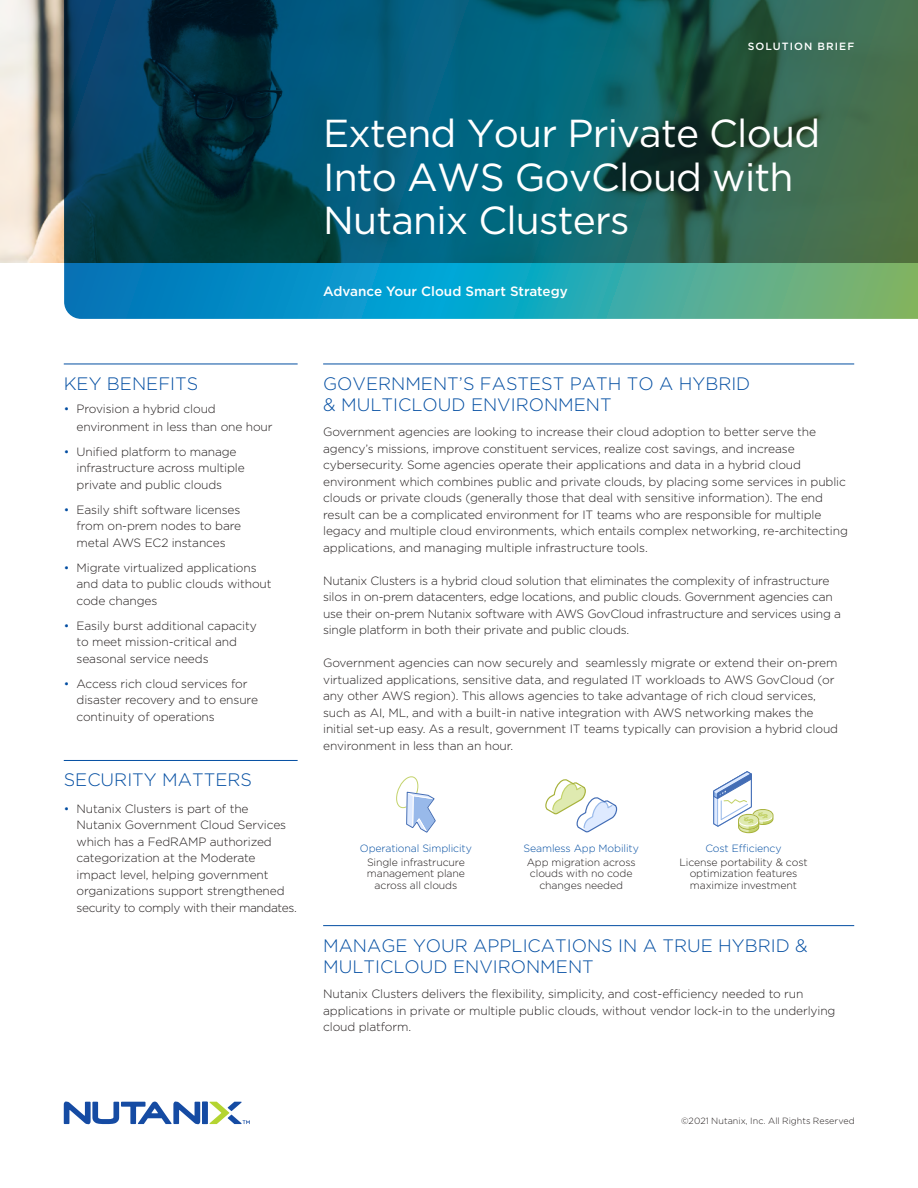
<style>
.page{position:relative;width:918px;height:1188px;background:#fff}
.page>*{position:absolute;margin:0;border:0;box-sizing:border-box;transform-origin:0 0}
.t1{font:39px/43.5px "Gotham";letter-spacing:-.02em;color:#fff}
.t2{font:300 18px/21.6px "Gotham";color:#034ea2}
.t3{font:500 13.5px "Gotham";color:#fff}
.t4{font:300 12px/16.5px "Gotham";letter-spacing:-.01em;color:#241f1f}
.t5{font:300 10.5px/11.4px "Gotham";letter-spacing:-.01em;color:#241f1f;text-align:center}
.t6{font:300 10.5px "Gotham";letter-spacing:-.01em;color:#034ea2}
.t7{font:500 10.5px "Gotham";letter-spacing:.1em;color:#fff}
.t8{font:300 9px "Gotham";letter-spacing:.005em;color:#241f1f}
.s1{color:#034ea2}
</style>
<div class="page">
<img style="left:0;top:0;width:64px;height:262px">
<svg style="left:210px;top:1102px;width:40px;height:22px"></svg>
<div style="left:202px;top:1102px;width:6px;height:22px;background:#154ba3"></div>
<svg style="left:64px;top:1102px;width:136px;height:22px"></svg>
<svg style="left:64px;top:0;width:854px;height:319px;background:#17626a"></svg>
<hr style="left:323px;top:364px;width:531px;height:1px;background:#034ea2">
<hr style="left:64px;top:364px;width:234px;height:1px;background:#034ea2">
<hr style="left:64px;top:760px;width:234px;height:1px;background:#034ea2">
<svg style="left:396px;top:776px;width:40px;height:57px"></svg>
<svg style="left:545px;top:779px;width:72px;height:54px"></svg>
<svg style="left:713px;top:771px;width:61px;height:62px"></svg>
<hr style="left:323px;top:925px;width:531px;height:1px;background:#034ea2">
<p class="t7" style="left:748px;top:39px;width:108px">SOLUTION BRIEF</p>
<h1 class="t1" style="left:323px;top:111px;width:499px">Extend Your Private Cloud<br>Into AWS GovCloud with<br>Nutanix Clusters</h1>
<p class="t3" style="left:323px;top:283px;width:246px">Advance Your Cloud Smart Strategy</p>
<h2 class="t2" style="left:64px;top:372px;width:136px">KEY BENEFITS</h2>
<p class="t4" style="left:77px;top:400px;width:198px;line-height:17.7px;text-indent:-13px"><span class="s1">•</span> Provision a hybrid cloud environment in less than one hour</p>
<p class="t4" style="left:77px;top:443px;width:170px;text-indent:-13px"><span class="s1">•</span> Unified platform to manage infrastructure across multiple private and public clouds</p>
<p class="t4" style="left:77px;top:501px;width:166px;text-align:justify;text-indent:-13px"><span class="s1">•</span> Easily shift software licenses from on-prem nodes to bare metal AWS EC2 instances</p>
<p class="t4" style="left:77px;top:559px;width:197px;text-indent:-13px"><span class="s1">•</span> Migrate virtualized applications and data to public clouds without code changes</p>
<p class="t4" style="left:77px;top:617px;width:182px;text-indent:-13px"><span class="s1">•</span> Easily burst additional capacity to meet mission-critical and seasonal service needs</p>
<p class="t4" style="left:77px;top:675px;width:183px;text-indent:-13px"><span class="s1">•</span> Access rich cloud services for disaster recovery and to ensure continuity of operations</p>
<h2 class="t2" style="left:64px;top:769px;width:190px">SECURITY MATTERS</h2>
<p class="t4" style="left:77px;top:800px;width:222px;text-indent:-13px"><span class="s1">•</span> Nutanix Clusters is part of the<br>Nutanix Government Cloud Services which has a FedRAMP authorized categorization at the Moderate impact level, helping government organizations support strengthened security to comply with their mandates.</p>
<h2 class="t2" style="left:323px;top:372px;width:429px">GOVERNMENT’S FASTEST PATH TO A HYBRID &amp; MULTICLOUD ENVIRONMENT</h2>
<p class="t4" style="left:323px;top:424px;width:526px">Government agencies are looking to increase their cloud adoption to better serve the agency’s missions, improve constituent services, realize cost savings, and increase cybersecurity. Some agencies operate their applications and data in a hybrid cloud environment which combines public and private clouds, by placing some services in public clouds or private clouds (generally those that deal with sensitive information). The end result can be a complicated environment for IT teams who are responsible for multiple legacy and multiple cloud environments, which entails complex networking, re-architecting applications, and managing multiple infrastructure tools.</p>
<p class="t4" style="left:323px;top:572px;width:519px">Nutanix Clusters is a hybrid cloud solution that eliminates the complexity of infrastructure silos in on-prem datacenters, edge locations, and public clouds. Government agencies can use their on-prem Nutanix software with AWS GovCloud infrastructure and services using a single platform in both their private and public clouds.</p>
<p class="t4" style="left:323px;top:655px;width:517px">Government agencies can now securely and seamlessly migrate or extend their on-prem virtualized applications, sensitive data, and regulated IT workloads to AWS GovCloud (or any other AWS region). This allows agencies to take advantage of rich cloud services, such as AI, ML, and with a built-in native integration with AWS networking makes the initial set-up easy. As a result, government IT teams typically can provision a hybrid cloud environment in less than an hour.</p>
<p class="t6" style="left:360px;top:841px;width:113px">Operational Simplicity</p>
<p class="t5" style="left:367px;top:856px;width:100px">Single infrastrucure management plane across all clouds</p>
<p class="t6" style="left:524px;top:841px;width:117px">Seamless App Mobility</p>
<p class="t5" style="left:527px;top:856px;width:110px">App migration across clouds with no code changes needed</p>
<p class="t6" style="left:705px;top:841px;width:78px">Cost Efficiency</p>
<p class="t5" style="left:679px;top:856px;width:130px">License portability &amp; cost optimization features maximize investment</p>
<h2 class="t2" style="left:323px;top:934px;width:486px">MANAGE YOUR APPLICATIONS IN A TRUE HYBRID &amp;<br>MULTICLOUD ENVIRONMENT</h2>
<p class="t4" style="left:323px;top:985px;width:514px">Nutanix Clusters delivers the flexibility, simplicity, and cost-efficiency needed to run applications in private or multiple public clouds, without vendor lock-in to the underlying cloud platform.</p>
<p class="t8" style="left:681px;top:1115px;width:175px">©2021 Nutanix, Inc. All Rights Reserved</p>
</div>
